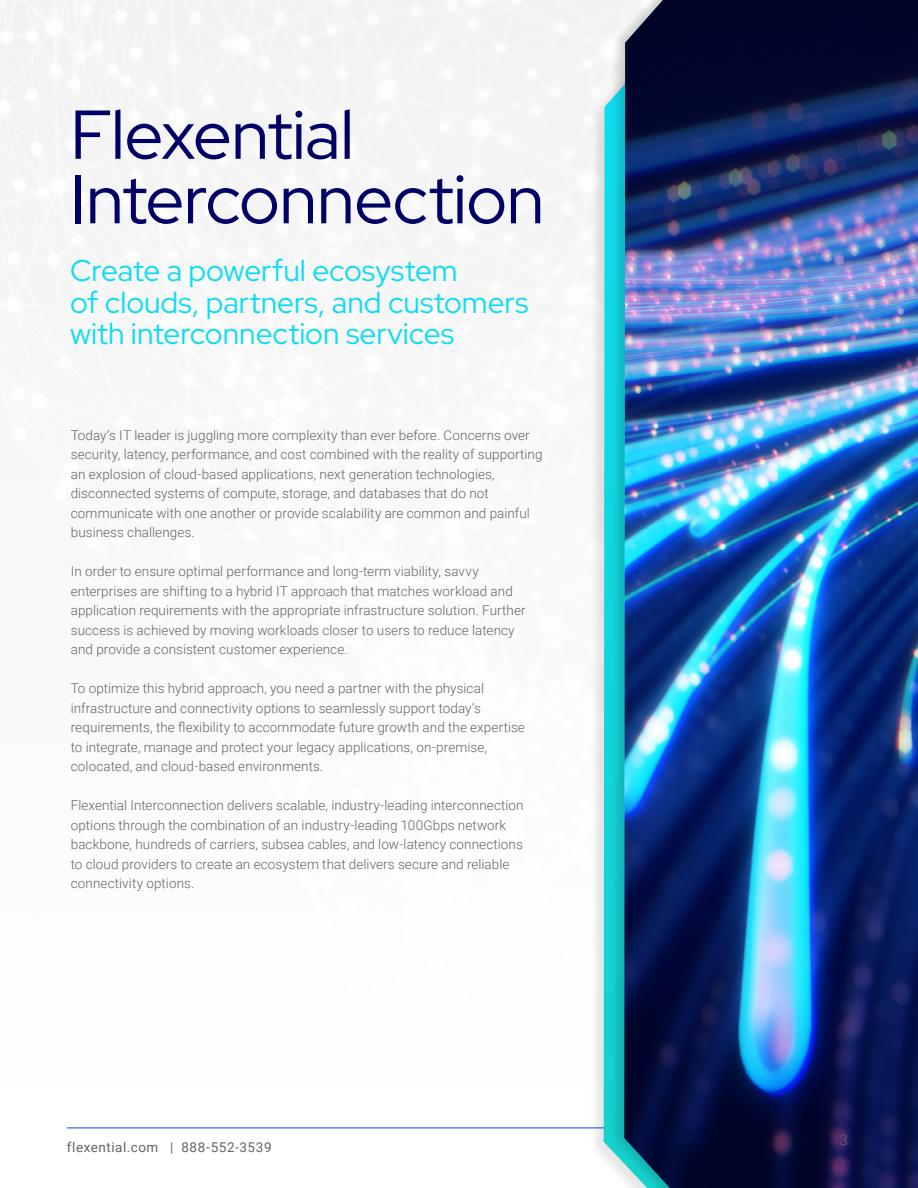
<style>
.page{position:relative;width:918px;height:1188px;background:#fff}
.page>*{position:absolute;margin:0;border:0;box-sizing:border-box;transform-origin:0 0}
.t1{font:69px/64.5px "Red Hat Display";letter-spacing:-.01em;color:#006}
.t2{font:30px/31.5px "Red Hat Display";color:#10dcf0}
.t3{font:300 15px "Roboto";color:#636466}
.t4{font:300 13.5px/19.5px "Roboto";letter-spacing:.005em;color:#636466}
.t5{font:13.5px "Roboto";letter-spacing:.04em;color:#636466}
</style>
<div class="page">
<hr style="left:67px;top:1128px;width:784px;height:1px;background:#0c44ff">
<div style="left:590px;top:54px;width:328px;height:1134px;background:#000;opacity:.1"></div>
<div style="left:609px;top:0;width:309px;height:1188px;background:#000;opacity:.15"></div>
<img style="left:624px;top:0;width:294px;height:1188px">
<h1 class="t1" style="left:70px;top:101px;width:476px">Flexential<br>Interconnection</h1>
<h2 class="t2" style="left:70px;top:254px;width:460px">Create a powerful ecosystem<br>of clouds, partners, and customers with interconnection services</h2>
<p class="t4" style="left:71px;top:425px;width:473px">Today’s IT leader is juggling more complexity than ever before. Concerns over security, latency, performance, and cost combined with the reality of supporting an explosion of cloud-based applications, next generation technologies, disconnected systems of compute, storage, and databases that do not communicate with one another or provide scalability are common and painful business challenges.</p>
<p class="t4" style="left:71px;top:561px;width:457px">In order to ensure optimal performance and long-term viability, savvy enterprises are shifting to a hybrid IT approach that matches workload and application requirements with the appropriate infrastructure solution. Further success is achieved by moving workloads closer to users to reduce latency and provide a consistent customer experience.</p>
<p class="t4" style="left:71px;top:678px;width:456px">To optimize this hybrid approach, you need a partner with the physical infrastructure and connectivity options to seamlessly support today’s requirements, the flexibility to accommodate future growth and the expertise to integrate, manage and protect your legacy applications, on-premise, colocated, and cloud-based environments.</p>
<p class="t4" style="left:71px;top:795px;width:454px">Flexential Interconnection delivers scalable, industry-leading interconnection options through the combination of an industry-leading 100Gbps network backbone, hundreds of carriers, subsea cables, and low-latency connections to cloud providers to create an ecosystem that delivers secure and reliable connectivity options.</p>
<p class="t5" style="left:67px;top:1137px;width:206px">flexential.com | 888-552-3539</p>
<p class="t3" style="left:839px;top:1129px;width:10px">3</p>
</div>
